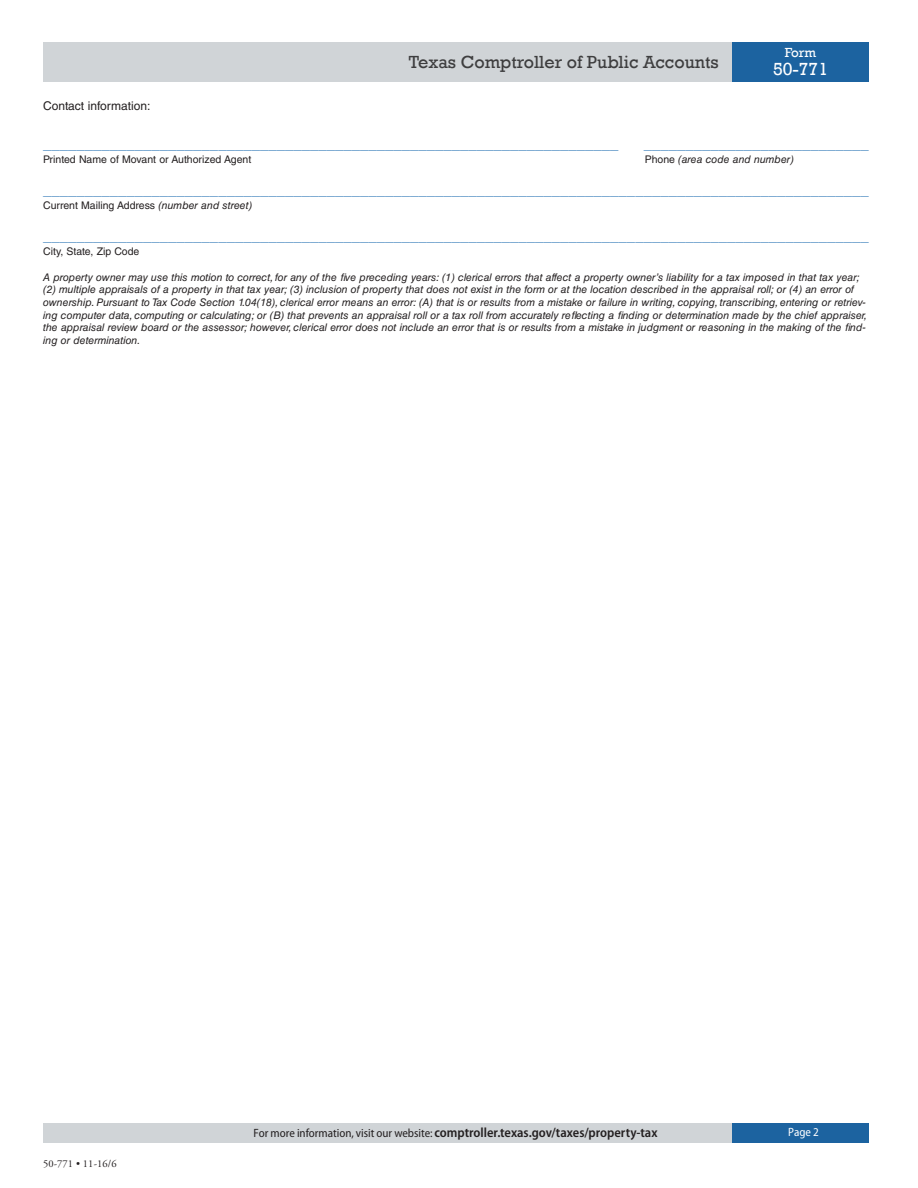
<style>
.page{position:relative;width:918px;height:1188px;background:#fff}
.page>*{position:absolute;margin:0;border:0;box-sizing:border-box;transform-origin:0 0}
.t1{font:18px "Rockwell";color:#3e3e3f}
.t2{font:18px "Rockwell";color:#fff}
.t3{font:15px "Helvetica LT Std";color:#5b94c6}
.t4{font:600 semi-condensed 13.5px "Myriad Pro";color:#231f20}
.t5{font:13.5px "Rockwell";color:#fff}
.t6{font:semi-condensed 12px "Myriad Pro";color:#231f20}
.t7{font:12px "Helvetica LT Std";color:#231f20}
.t8{font:semi-condensed 12px "Myriad Pro";color:#fff}
.t9{font:italic 10.5px/12.6px "Helvetica LT Std";color:#231f20}
.t10{font:10.5px "Helvetica LT Std";color:#231f20}
.t11{font:10.5px "Adobe Garamond Pro";letter-spacing:.01em;color:#231f20}
.s1{font-style:normal}
.s2{font-style:italic}
</style>
<div class="page">
<div style="left:43px;top:42px;width:689px;height:39px;background:#d0d4d7"></div>
<div style="left:732px;top:42px;width:137px;height:39px;background:#1c63a0"></div>
<div style="left:43px;top:1123px;width:689px;height:19px;background:#d0d4d7"></div>
<div style="left:732px;top:1123px;width:137px;height:19px;background:#1c63a0"></div>
<h1 class="t1" style="left:409px;top:51px;width:311px">Texas Comptroller of Public Accounts</h1>
<p class="t5" style="left:785px;top:45px;width:33px">Form</p>
<h1 class="t2" style="left:773px;top:59px;width:57px">50-771</h1>
<p class="t7" style="left:43px;top:99px;width:109px">Contact information:</p>
<h2 class="t3" style="left:43px;top:135px;width:577px">_____________________________________________________________________</h2>
<h2 class="t3" style="left:644px;top:135px;width:227px">___________________________</h2>
<p class="t10" style="left:43px;top:153px;width:210px">Printed Name of Movant or Authorized Agent</p>
<p class="t9" style="left:645px;top:153px;width:151px"><span class="s1">Phone</span> (area code and number)</p>
<h2 class="t3" style="left:43px;top:181px;width:827px">___________________________________________________________________________________________________</h2>
<p class="t10" style="left:43px;top:199px;width:210px">Current Mailing Address <span class="s2">(number and street)</span></p>
<h2 class="t3" style="left:43px;top:227px;width:827px">___________________________________________________________________________________________________</h2>
<p class="t10" style="left:43px;top:245px;width:98px">City, State, Zip Code</p>
<p class="t9" style="left:43px;top:271px;width:825px">A property owner may use this motion to correct, for any of the five preceding years: (1) clerical errors that affect a property owner’s liability for a tax imposed in that tax year; (2) multiple appraisals of a property in that tax year; (3) inclusion of property that does not exist in the form or at the location described in the appraisal roll; or (4) an error of ownership. Pursuant to Tax Code Section 1.04(18), clerical error means an error: (A) that is or results from a mistake or failure in writing, copying, transcribing, entering or retriev&shy;ing computer data, computing or calculating; or (B) that prevents an appraisal roll or a tax roll from accurately reflecting a finding or determination made by the chief appraiser, the appraisal review board or the assessor; however, clerical error does not include an error that is or results from a mistake in judgment or reasoning in the making of the find&shy;ing or determination.</p>
<p class="t11" style="left:43px;top:1158px;width:75px">50-771 • 11-16/6</p>
<p class="t4" style="left:435px;top:1125px;width:224px">comptroller.texas.gov/taxes/property-tax</p>
<p class="t6" style="left:254px;top:1126px;width:180px">For more information, visit our website:</p>
<p class="t8" style="left:788px;top:1126px;width:32px">Page 2</p>
</div>
